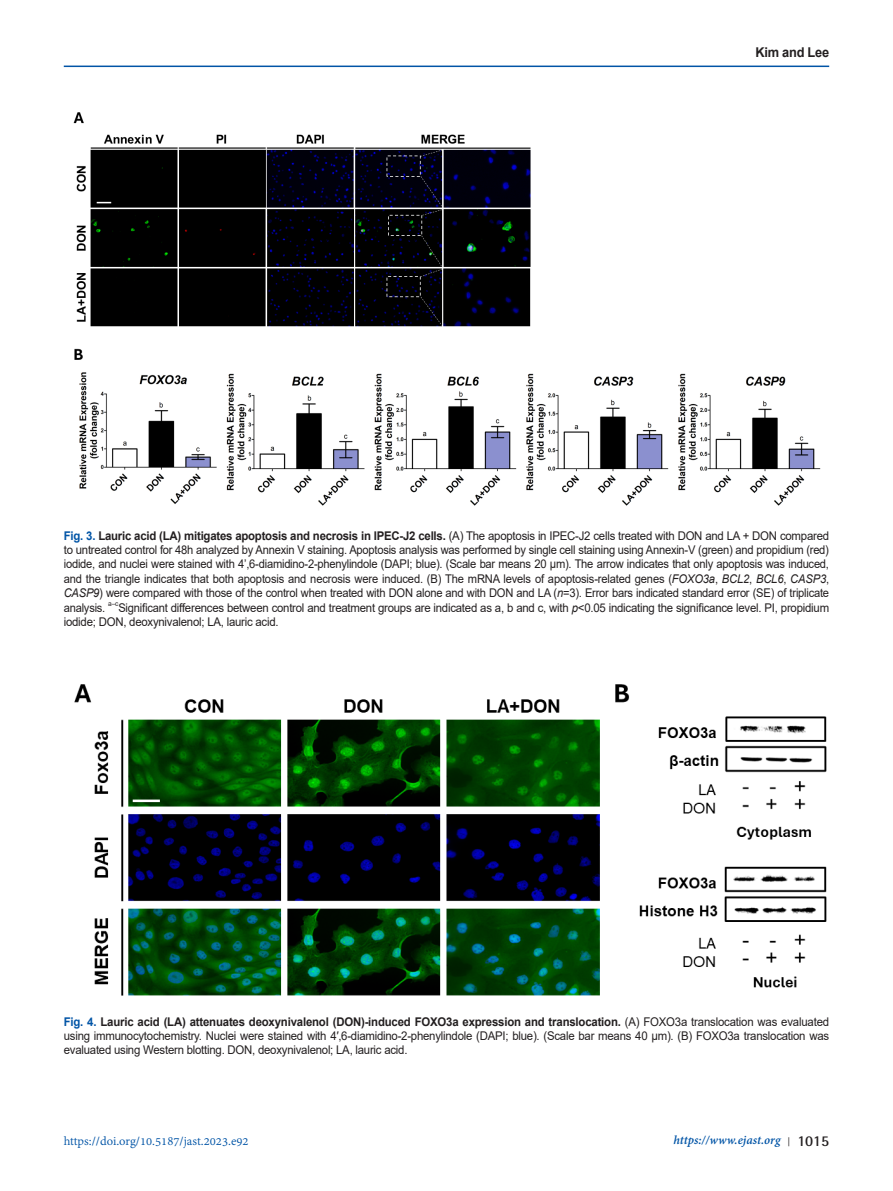
<style>
.page{position:relative;width:893px;height:1191px;background:#fff}
.page>*{position:absolute;margin:0;border:0;box-sizing:border-box;transform-origin:0 0}
.t1{font:13.5px "Adobe Devanagari";color:#0154a6}
.t2{font:italic 700 13.5px "Adobe Devanagari";color:#0154a6}
.t3{font:700 13.5px "Arial";letter-spacing:-.02em;color:#231f20;scale:.95 1}
.t4{font:12px/14.4px "Arial";letter-spacing:-.02em;color:#231f20;text-align:justify;scale:.95 1}
.t5{font:12px/14.4px "Arial";letter-spacing:-.02em;color:#231f20;scale:.93 1}
.t6{font:7.05px "Arial";color:#231f20;scale:.93 1}
.s1{font-weight:700;color:#0154a6}
.s2{font-weight:700}
.s3{font-style:italic}
.s4{font-family:"Shonar Bangla";font-style:normal;font-size:12px;color:#231f20}
.s5{font-family:"Rotis Semi Sans Std";font-style:normal;font-size:15px;color:#231f20}
</style>
<div class="page">
<hr style="left:64px;top:66px;width:765px;height:1px;background:#0154a6">
<img style="left:73px;top:112px;width:748px;height:394px">
<img style="left:74px;top:684px;width:753px;height:312px">
<p class="t3" style="left:755px;top:42px;width:79px">Kim and Lee</p>
<p class="t4" style="left:64px;top:528px;width:807px"><span class="s1">Fig. 3.</span> <span class="s2">Lauric acid (LA) mitigates apoptosis and necrosis in IPEC-J2 cells.</span> (A) The apoptosis in IPEC-J2 cells treated with DON and LA + DON compared to untreated control for 48h analyzed by Annexin V staining. Apoptosis analysis was performed by single cell staining using Annexin-V (green) and propidium (red) iodide, and nuclei were stained with 4’,6-diamidino-2-phenylindole (DAPI; blue). (Scale bar means 20 μm). The arrow indicates that only apoptosis was induced, and the triangle indicates that both apoptosis and necrosis were induced. (B) The mRNA levels of apoptosis-related genes (<span class="s3">FOXO3a</span>, <span class="s3">BCL2</span>, <span class="s3">BCL6</span>, <span class="s3">CASP3</span>, <span class="s3">CASP9</span>) were compared with those of the control when treated with DON alone and with DON and LA (<span class="s3">n</span>=3). Error bars indicated standard error (SE) of triplicate analysis.</p>
<p class="t6" style="left:108px;top:598px;width:12px">a–c</p>
<p class="t5" style="left:64px;top:600px;width:824px;text-indent:55px">Significant differences between control and treatment groups are indicated as a, b and c, with <span class="s3">p</span>&lt;0.05 indicating the significance level. PI, propidium iodide; DON, deoxynivalenol; LA, lauric acid.</p>
<p class="t4" style="left:64px;top:1014px;width:807px"><span class="s1">Fig. 4.</span> <span class="s2">Lauric acid (LA) attenuates deoxynivalenol (DON)-induced FOXO3a expression and translocation.</span> (A) FOXO3a translocation was evaluated using immunocytochemistry. Nuclei were stained with 4′,6-diamidino-2-phenylindole (DAPI; blue). (Scale bar means 40 μm). (B) FOXO3a translocation was evaluated using Western blotting. DON, deoxynivalenol; LA, lauric acid.</p>
<p class="t1" style="left:64px;top:1133px;width:186px">https://doi.org/10.5187/jast.2023.e92</p>
<p class="t2" style="left:674px;top:1132px;width:157px">https://www.ejast.org <span class="s4">|</span> <span class="s5">1015</span></p>
</div>
